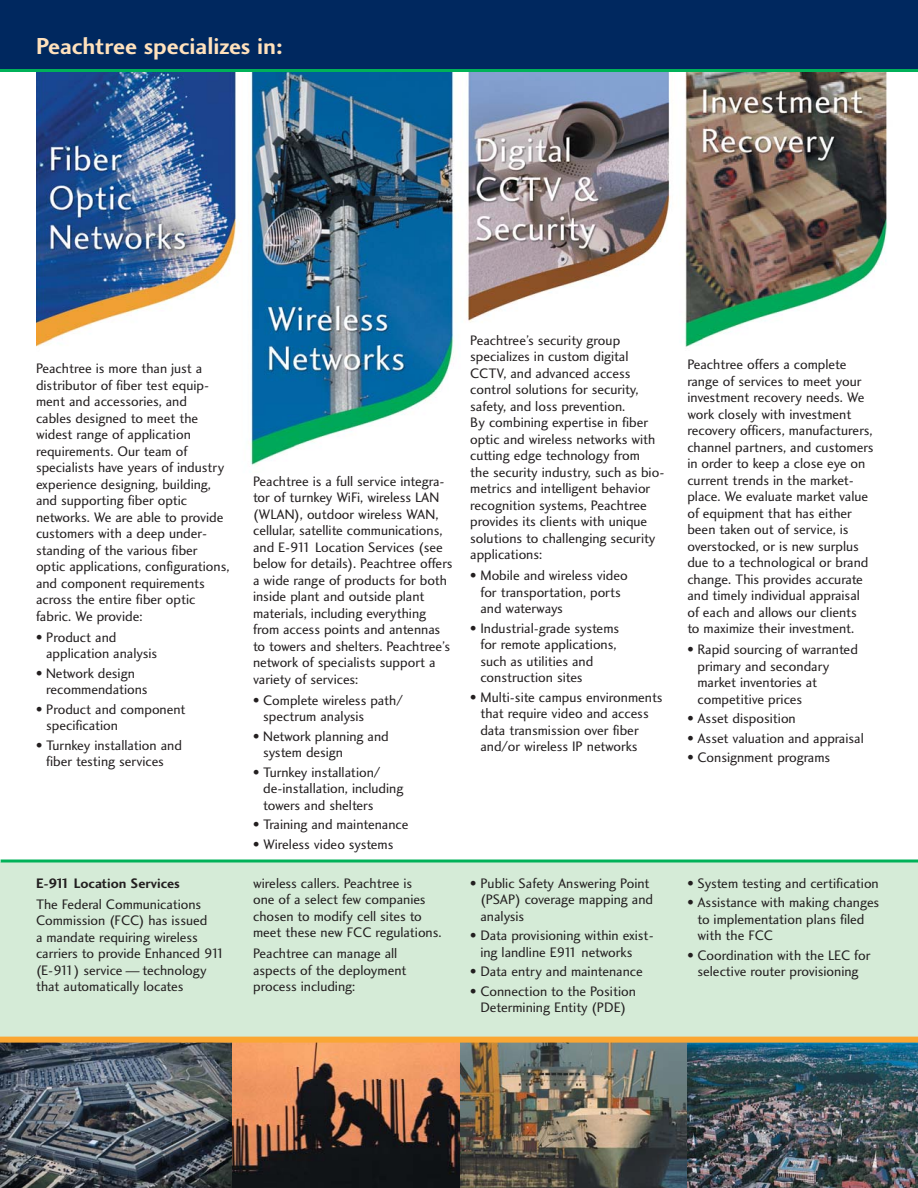
<style>
.page{position:relative;width:918px;height:1188px;background:#fff}
.page>*{position:absolute;margin:0;border:0;box-sizing:border-box;transform-origin:0 0}
.t1{font:24px "Charlotte Sans Bold Plain";color:#ffe1bc}
.t2{font:14.25px/16.5px "Charlotte Sans Book Plain";color:#231f20}
.t3{font:14.25px "Charlotte Sans Bold Plain";color:#231f20}
</style>
<div class="page">
<img style="left:36px;top:72px;width:851px;height:394px">
<div style="left:1px;top:862px;width:917px;height:191px;background:#d5ebd7"></div>
<div style="left:0;top:0;width:918px;height:70px;background:#00285f"></div>
<hr style="left:0;top:69px;width:918px;height:3px;background:#00b259">
<img style="left:231px;top:1043px;width:687px;height:145px">
<img style="left:461px;top:1043px;width:226px;height:145px">
<svg style="left:1px;top:1043px;width:230px;height:145px;background:#525a63"></svg>
<div style="left:0;top:1037px;width:918px;height:6px;background:#faa633"></div>
<hr style="left:1px;top:860px;width:917px;height:2px;background:#00b259">
<h1 class="t1" style="left:36px;top:36px;width:248px">Peachtree specializes in:</h1>
<p class="t2" style="left:36px;top:362px;width:195px">Peachtree is more than just a distributor of fiber test equip&shy;ment and accessories, and<br>cables designed to meet the widest range of application requirements. Our team of specialists have years of industry experience designing, building, and supporting fiber optic networks. We are able to provide customers with a deep under&shy;standing of the various fiber optic applications, configurations, and component requirements across the entire fiber optic fabric. We provide:</p>
<p class="t2" style="left:46px;top:630px;width:113px;text-indent:-10px">• Product and application analysis</p>
<p class="t2" style="left:46px;top:666px;width:103px;text-indent:-10px">• Network design recommendations</p>
<p class="t2" style="left:46px;top:702px;width:141px;text-indent:-10px">• Product and component specification</p>
<p class="t2" style="left:36px;top:738px;width:147px;text-align:center">• Turnkey installation and fiber testing services</p>
<p class="t3" style="left:36px;top:878px;width:145px">E-911 Location Services</p>
<p class="t2" style="left:36px;top:897px;width:190px">The Federal Communications<br>Commission (FCC) has issued<br>a mandate requiring wireless carriers to provide Enhanced 911 (E-911) service — technology that automatically locates</p>
<p class="t2" style="left:253px;top:474px;width:201px">Peachtree is a full service integra&shy;tor of turnkey WiFi, wireless LAN (WLAN), outdoor wireless WAN, cellular, satellite communications, and E-911 Location Services (see below for details). Peachtree offers a wide range of products for both inside plant and outside plant materials, including everything from access points and antennas to towers and shelters. Peachtree’s network of specialists support a variety of services:</p>
<p class="t2" style="left:263px;top:693px;width:141px;text-indent:-10px">• Complete wireless path/ spectrum analysis</p>
<p class="t2" style="left:263px;top:729px;width:127px;text-indent:-10px">• Network planning and system design</p>
<p class="t2" style="left:263px;top:765px;width:142px;text-indent:-10px">• Turnkey installation/ de-installation, including towers and shelters</p>
<p class="t2" style="left:253px;top:818px;width:157px">• Training and maintenance</p>
<p class="t2" style="left:253px;top:837px;width:142px">• Wireless video systems</p>
<p class="t2" style="left:253px;top:876px;width:190px">wireless callers. Peachtree is<br>one of a select few companies chosen to modify cell sites to meet these new FCC regulations.</p>
<p class="t2" style="left:253px;top:947px;width:155px">Peachtree can manage all aspects of the deployment process including:</p>
<p class="t2" style="left:470px;top:333px;width:196px">Peachtree’s security group specializes in custom digital<br>CCTV, and advanced access control solutions for security, safety, and loss prevention.<br>By combining expertise in fiber optic and wireless networks with cutting edge technology from<br>the security industry, such as bio&shy;metrics and intelligent behavior recognition systems, Peachtree provides its clients with unique solutions to challenging security applications:</p>
<p class="t2" style="left:480px;top:568px;width:149px;text-indent:-10px">• Mobile and wireless video for transportation, ports and waterways</p>
<p class="t2" style="left:480px;top:621px;width:140px;text-indent:-10px">• Industrial-grade systems for remote applications, such as utilities and construction sites</p>
<p class="t2" style="left:480px;top:690px;width:184px;text-indent:-10px">• Multi-site campus environments that require video and access data transmission over fiber and/or wireless IP networks</p>
<p class="t2" style="left:480px;top:876px;width:174px;text-indent:-10px">• Public Safety Answering Point (PSAP) coverage mapping and analysis</p>
<p class="t2" style="left:480px;top:929px;width:175px;text-indent:-10px">• Data provisioning within exist&shy;ing landline E911 networks</p>
<p class="t2" style="left:470px;top:965px;width:174px">• Data entry and maintenance</p>
<p class="t2" style="left:470px;top:984px;width:167px;text-align:center">• Connection to the Position<br>Determining Entity (PDE)</p>
<p class="t2" style="left:687px;top:358px;width:188px">Peachtree offers a complete range of services to meet your investment recovery needs. We work closely with investment recovery officers, manufacturers, channel partners, and customers in order to keep a close eye on current trends in the market&shy;place. We evaluate market value of equipment that has either been taken out of service, is overstocked, or is new surplus due to a technological or brand change. This provides accurate and timely individual appraisal of each and allows our clients<br>to maximize their investment.</p>
<p class="t2" style="left:697px;top:643px;width:162px;text-indent:-10px">• Rapid sourcing of warranted primary and secondary market inventories at competitive prices</p>
<p class="t2" style="left:687px;top:712px;width:110px">• Asset disposition</p>
<p class="t2" style="left:687px;top:731px;width:178px">• Asset valuation and appraisal</p>
<p class="t2" style="left:687px;top:751px;width:144px">• Consignment programs</p>
<p class="t2" style="left:687px;top:876px;width:193px">• System testing and certification</p>
<p class="t2" style="left:697px;top:896px;width:183px;text-indent:-10px">• Assistance with making changes to implementation plans filed with the FCC</p>
<p class="t2" style="left:687px;top:948px;width:185px;text-align:center">• Coordination with the LEC for selective router provisioning</p>
</div>
